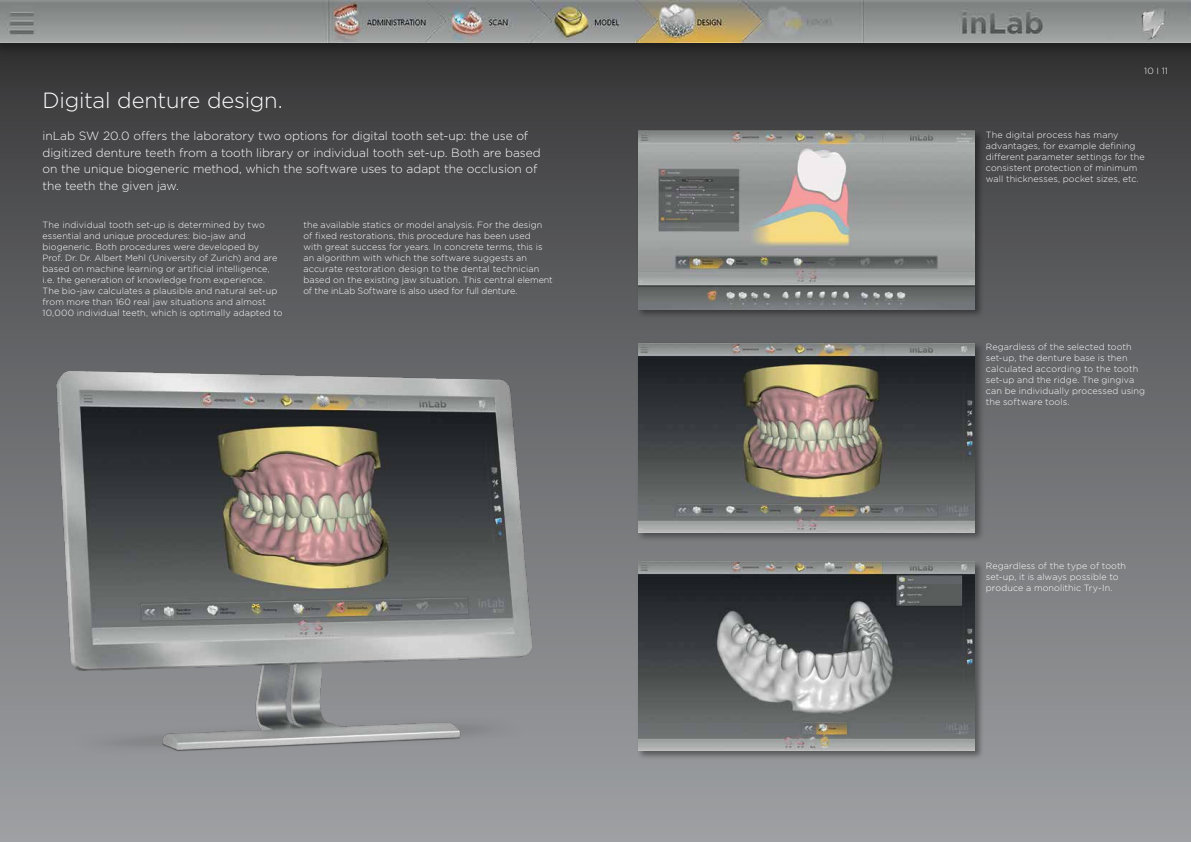
<style>
.page{position:relative;width:1191px;height:842px;background:#fff}
.page>*{position:absolute;margin:0;border:0;box-sizing:border-box;transform-origin:0 0}
.t1{font:300 22px "Gotham";letter-spacing:-.01em;color:#fff}
.t2{font:300 12px/16.5px "Gotham";letter-spacing:-.005em;color:#fff}
.t3{font:300 9px/11px "Gotham";letter-spacing:.01em;color:#fff}
</style>
<div class="page">
<div style="left:0;top:41px;width:1191px;height:801px;background:linear-gradient(to bottom,#39393b,#a0a3a6)"></div>
<div style="left:636px;top:560px;width:348px;height:200px;background:#000;opacity:.4"></div>
<img style="left:638px;top:561px;width:336px;height:189px">
<div style="left:636px;top:341px;width:348px;height:201px;background:#000;opacity:.4"></div>
<img style="left:638px;top:343px;width:336px;height:189px">
<div style="left:636px;top:129px;width:348px;height:190px;background:#000;opacity:.4"></div>
<img style="left:638px;top:130px;width:336px;height:179px">
<img style="left:0;top:344px;width:595px;height:485px">
<div style="left:0;top:0;width:1191px;height:58px;background:#29292a"></div>
<img style="left:0;top:0;width:1191px;height:43px">
<h1 class="t1" style="left:43px;top:87px;width:242px">Digital denture design.</h1>
<p class="t2" style="left:43px;top:127px;width:499px">inLab SW 20.0 offers the laboratory two options for digital tooth set-up: the use of digitized denture teeth from a tooth library or individual tooth set-up. Both are based on the unique biogeneric method, which the software uses to adapt the occlusion of the teeth the given jaw.</p>
<p class="t3" style="left:43px;top:219px;width:242px">The individual tooth set-up is determined by two essential and unique procedures: bio-jaw and biogeneric. Both procedures were developed by<br>Prof. Dr. Dr. Albert Mehl (University of Zurich) and are based on machine learning or artificial intelligence, i.e. the generation of knowledge from experience.<br>The bio-jaw calculates a plausible and natural set-up from more than 160 real jaw situations and almost 10,000 individual teeth, which is optimally adapted to</p>
<p class="t3" style="left:303px;top:219px;width:251px">the available statics or model analysis. For the design of fixed restorations, this procedure has been used<br>with great success for years. In concrete terms, this is an algorithm with which the software suggests an accurate restoration design to the dental technician based on the existing jaw situation. This central element of the inLab Software is also used for full denture.</p>
<p class="t3" style="left:1144px;top:65px;width:25px">10 I 11</p>
<p class="t3" style="left:986px;top:129px;width:160px">The digital process has many advantages, for example defining different parameter settings for the consistent protection of minimum wall thicknesses, pocket sizes, etc.</p>
<p class="t3" style="left:986px;top:341px;width:161px">Regardless of the selected tooth set-up, the denture base is then calculated according to the tooth set-up and the ridge. The gingiva can be individually processed using the software tools.</p>
<p class="t3" style="left:986px;top:560px;width:142px">Regardless of the type of tooth set-up, it is always possible to produce a monolithic Try-In.</p>
</div>
